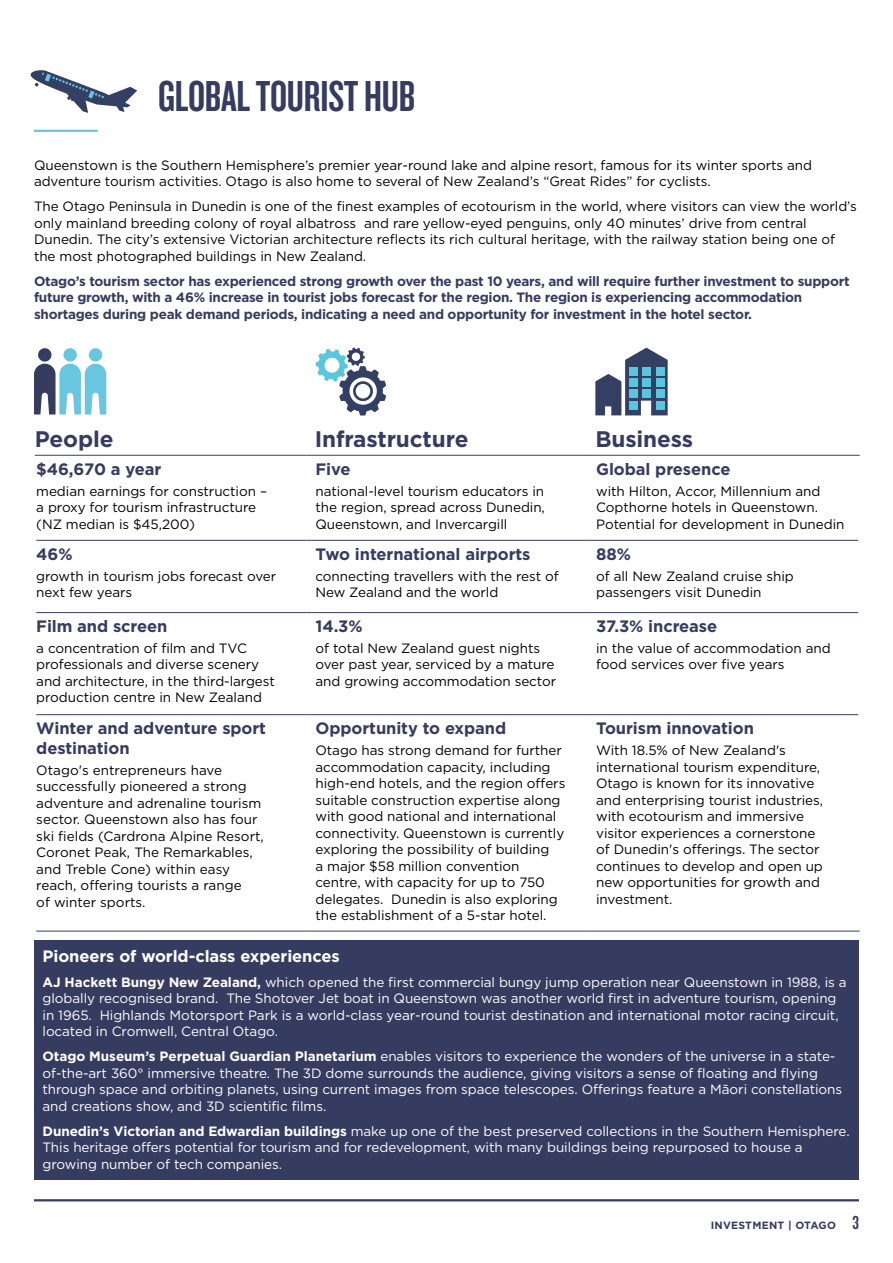
<style>
.page{position:relative;width:893px;height:1263px;background:#fff}
.page>*{position:absolute;margin:0;border:0;box-sizing:border-box;transform-origin:0 0}
.Heading_1{font:45px "Knockout 48 Featherweight";letter-spacing:-.005em;color:#363c60}
.Table_pull_out_headi{font:700 22.5px "Gotham";letter-spacing:-.005em;color:#363c60}
.Body_Copy{font:19.5px "Knockout 48 Featherweight";color:#363c60}
.Table_pull_out_subhe{font:700 16.5px/19.8px "Gotham";letter-spacing:-.005em;color:#363c60}
.Body_Copy_Sub_header{font:700 16.5px "Gotham";letter-spacing:-.005em;color:#fff}
.Table_pull_out_body{font:13.5px/16.5px "Gotham";letter-spacing:-.005em;color:#000}
.Body_Copy_white{font:13.5px/16.5px "Gotham";letter-spacing:-.005em;color:#fff}
.Body_Copy-2{font:13.5px/16.5px "Gotham";letter-spacing:-.005em;color:#000}
.Body_copy_bold_blue{font:700 13.5px/16.5px "Gotham";letter-spacing:-.02em;color:#363c60}
.t1{font:700 10.5px "Gotham";letter-spacing:.025em;color:#363c60}
.s1{font-weight:700}
</style>
<div class="page">
<hr style="left:34px;top:1199px;width:825px;height:2px;background:#363c60">
<svg style="left:30px;top:70px;width:107px;height:43px"></svg>
<hr style="left:34px;top:130px;width:64px;height:2px;background:#68c6e0">
<div style="left:38px;top:348px;width:13px;height:14px;background:#363c60;border-radius:50%"></div>
<div style="left:63px;top:348px;width:14px;height:14px;background:#68c6e0;border-radius:50%"></div>
<div style="left:89px;top:348px;width:13px;height:14px;background:#68c6e0;border-radius:50%"></div>
<svg style="left:34px;top:364px;width:72px;height:50px"></svg>
<svg style="left:316px;top:347px;width:70px;height:69px"></svg>
<svg style="left:595px;top:348px;width:73px;height:67px"></svg>
<hr style="left:36px;top:540px;width:270px;height:1px;background:#363c60">
<hr style="left:306px;top:540px;width:281px;height:1px;background:#363c60">
<hr style="left:587px;top:540px;width:271px;height:1px;background:#363c60">
<hr style="left:36px;top:612px;width:270px;height:1px;background:#363c60">
<hr style="left:306px;top:612px;width:281px;height:1px;background:#363c60">
<hr style="left:587px;top:612px;width:271px;height:1px;background:#363c60">
<hr style="left:36px;top:714px;width:270px;height:1px;background:#363c60">
<hr style="left:306px;top:714px;width:281px;height:1px;background:#363c60">
<hr style="left:587px;top:714px;width:271px;height:1px;background:#363c60">
<hr style="left:35px;top:455px;width:271px;height:1px;background:#363c60">
<hr style="left:306px;top:455px;width:281px;height:1px;background:#363c60">
<hr style="left:587px;top:455px;width:273px;height:1px;background:#363c60">
<hr style="left:36px;top:931px;width:270px;height:1px;background:#363c60">
<hr style="left:306px;top:931px;width:281px;height:1px;background:#363c60">
<hr style="left:587px;top:931px;width:273px;height:1px;background:#363c60">
<div style="left:34px;top:940px;width:825px;height:240px;background:#363c60"></div>
<p class="Heading_1" style="left:158px;top:68px;width:258px">GLOBAL TOURIST HUB</p>
<p class="Body_Copy-2" style="left:34px;top:156px;width:779px">Queenstown is the Southern Hemisphere’s premier year-round lake and alpine resort, famous for its winter sports and adventure tourism activities. Otago is also home to several of New Zealand’s “Great Rides” for cyclists.</p>
<p class="Body_Copy-2" style="left:34px;top:198px;width:824px">The Otago Peninsula in Dunedin is one of the finest examples of ecotourism in the world, where visitors can view the world’s only mainland breeding colony of royal albatross and rare yellow-eyed penguins, only 40 minutes’ drive from central Dunedin. The city’s extensive Victorian architecture reflects its rich cultural heritage, with the railway station being one of the most photographed buildings in New Zealand.</p>
<p class="Body_copy_bold_blue" style="left:34px;top:273px;width:817px">Otago’s tourism sector has experienced strong growth over the past 10 years, and will require further investment to support future growth, with a 46% increase in tourist jobs forecast for the region. The region is experiencing accommodation shortages during peak demand periods, indicating a need and opportunity for investment in the hotel sector.</p>
<p class="Table_pull_out_headi" style="left:35px;top:424px;width:80px">People</p>
<p class="Table_pull_out_headi" style="left:315px;top:424px;width:155px">Infrastructure</p>
<p class="Table_pull_out_headi" style="left:595px;top:424px;width:99px">Business</p>
<p class="Table_pull_out_subhe" style="left:36px;top:459px;width:127px">$46,670 a year</p>
<p class="Table_pull_out_body" style="left:36px;top:482px;width:232px">median earnings for construction – a proxy for tourism infrastructure (NZ median is $45,200)</p>
<p class="Table_pull_out_subhe" style="left:315px;top:459px;width:37px">Five</p>
<p class="Table_pull_out_body" style="left:315px;top:482px;width:231px;text-align:justify">national-level tourism educators in the region, spread across Dunedin, Queenstown, and Invercargill</p>
<p class="Table_pull_out_subhe" style="left:596px;top:459px;width:136px">Global presence</p>
<p class="Table_pull_out_body" style="left:596px;top:482px;width:250px">with Hilton, Accor, Millennium and<br>Copthorne hotels in Queenstown.<br>Potential for development in Dunedin</p>
<p class="Table_pull_out_subhe" style="left:36px;top:544px;width:38px">46%</p>
<p class="Table_pull_out_body" style="left:36px;top:567px;width:242px">growth in tourism jobs forecast over next few years</p>
<p class="Table_pull_out_subhe" style="left:36px;top:616px;width:133px">Film and screen</p>
<p class="Table_pull_out_body" style="left:36px;top:640px;width:240px">a concentration of film and TVC professionals and diverse scenery and architecture, in the third-largest production centre in New Zealand</p>
<p class="Table_pull_out_subhe" style="left:36px;top:718px;width:231px">Winter and adventure sport destination</p>
<p class="Table_pull_out_body" style="left:36px;top:761px;width:229px">Otago's entrepreneurs have successfully pioneered a strong adventure and adrenaline tourism sector. Queenstown also has four ski fields (Cardrona Alpine Resort,<br>Coronet Peak, The Remarkables, and Treble Cone) within easy reach, offering tourists a range<br>of winter sports.</p>
<p class="Table_pull_out_subhe" style="left:315px;top:544px;width:217px">Two international airports</p>
<p class="Table_pull_out_body" style="left:315px;top:567px;width:245px">connecting travellers with the rest of<br>New Zealand and the world</p>
<p class="Table_pull_out_subhe" style="left:315px;top:616px;width:49px">14.3%</p>
<p class="Table_pull_out_body" style="left:315px;top:640px;width:242px">of total New Zealand guest nights over past year, serviced by a mature and growing accommodation sector</p>
<p class="Table_pull_out_subhe" style="left:315px;top:718px;width:192px">Opportunity to expand</p>
<p class="Table_pull_out_body" style="left:315px;top:742px;width:251px">Otago has strong demand for further accommodation capacity, including high-end hotels, and the region offers suitable construction expertise along with good national and international connectivity. Queenstown is currently exploring the possibility of building<br>a major $58 million convention centre, with capacity for up to 750 delegates. Dunedin is also exploring the establishment of a 5-star hotel.</p>
<p class="Table_pull_out_subhe" style="left:596px;top:544px;width:36px">88%</p>
<p class="Table_pull_out_body" style="left:596px;top:567px;width:199px">of all New Zealand cruise ship passengers visit Dunedin</p>
<p class="Table_pull_out_subhe" style="left:596px;top:616px;width:123px">37.3% increase</p>
<p class="Table_pull_out_body" style="left:596px;top:640px;width:236px">in the value of accommodation and food services over five years</p>
<p class="Table_pull_out_subhe" style="left:596px;top:718px;width:159px">Tourism innovation</p>
<p class="Table_pull_out_body" style="left:596px;top:742px;width:229px">With 18.5% of New Zealand's international tourism expenditure,<br>Otago is known for its innovative and enterprising tourist industries, with ecotourism and immersive visitor experiences a cornerstone of Dunedin's offerings. The sector continues to develop and open up new opportunities for growth and investment.</p>
<p class="Body_Copy_Sub_header" style="left:43px;top:945px;width:299px">Pioneers of world-class experiences</p>
<p class="Body_Copy_white" style="left:43px;top:973px;width:806px"><span class="s1">AJ Hackett Bungy New Zealand,</span> which opened the first commercial bungy jump operation near Queenstown in 1988, is a globally recognised brand. The Shotover Jet boat in Queenstown was another world first in adventure tourism, opening in 1965. Highlands Motorsport Park is a world-class year-round tourist destination and international motor racing circuit, located in Cromwell, Central Otago.</p>
<p class="Body_Copy_white" style="left:43px;top:1048px;width:801px"><span class="s1">Otago Museum’s Perpetual Guardian Planetarium</span> enables visitors to experience the wonders of the universe in a state&shy;of-the-art 360° immersive theatre. The 3D dome surrounds the audience, giving visitors a sense of floating and flying through space and orbiting planets, using current images from space telescopes. Offerings feature a Māori constellations and creations show, and 3D scientific films.</p>
<p class="Body_Copy_white" style="left:43px;top:1122px;width:809px"><span class="s1">Dunedin’s Victorian and Edwardian buildings</span> make up one of the best preserved collections in the Southern Hemisphere.<br>This heritage offers potential for tourism and for redevelopment, with many buildings being repurposed to house a growing number of tech companies.</p>
<p class="t1" style="left:711px;top:1218px;width:127px">INVESTMENT | OTAGO</p>
<p class="Body_Copy" style="left:852px;top:1210px;width:8px">3</p>
</div>
